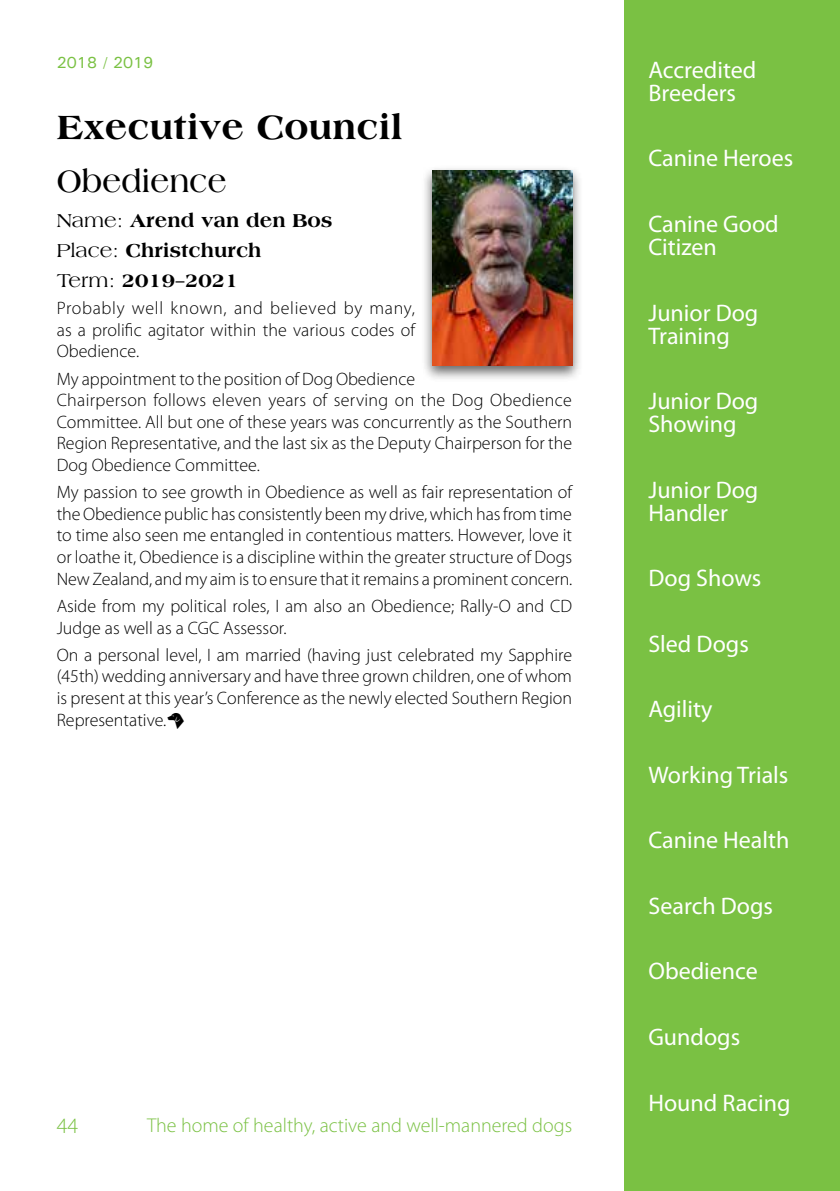
<style>
.page{position:relative;width:840px;height:1191px;background:#fff}
.page>*{position:absolute;margin:0;border:0;box-sizing:border-box;transform-origin:0 0}
.t1{font:800 36px "Americana";color:#000}
.t2{font:700 33px "Americana";letter-spacing:.01em;color:#000;scale:.91 1}
.t3{font:24px/23px "Myriad Pro";color:#fff}
.t4{font:300 22px "Myriad Pro";color:#7ac143}
.t5{font:800 20px/29.6px "Americana";color:#000}
.t6{font:300 20px "Myriad Pro";color:#7ac143}
.t7{font:300 18px/21.6px "Myriad Pro";color:#000;text-align:justify}
.t8{font:16px "Utah";color:#7ac143}
.s1{font-weight:400}
.s2{font-family:"Myriad Pro";font-weight:400}
.s3{font-family:"Signs Normal";font-weight:400}
</style>
<div class="page">
<div style="left:624px;top:0;width:215px;height:1191px;background:#7ac143"></div>
<div style="left:421px;top:165px;width:162px;height:217px;background:#000;opacity:.6"></div>
<img style="left:432px;top:170px;width:140px;height:196px">
<p class="t8" style="left:57px;top:53px;width:98px">2018 / 2019</p>
<h3 class="t3" style="left:648px;top:58px;width:109px">Accredited<br>Breeders</h3>
<h1 class="t1" style="left:57px;top:106px;width:347px">Executive Council</h1>
<h2 class="t2" style="left:57px;top:162px;width:188px">Obedience</h2>
<p class="t5" style="left:57px;top:206px;width:277px"><span class="s1">Name:</span> Arend van den Bos<br><span class="s1">Place:</span> Christchurch<br><span class="s1">Term:</span> 2019<span class="s2">–</span>2021</p>
<p class="t7" style="left:57px;top:297px;width:359px">Probably well known, and believed by many, as a prolific agitator within the various codes of Obedience.</p>
<p class="t7" style="left:57px;top:367px;width:516px;text-align:left">My appointment to the position of Dog Obedience<br>Chairperson follows eleven years of serving on the Dog Obedience Committee. All but one of these years was concurrently as the Southern Region Representative, and the last six as the Deputy Chairperson for the Dog Obedience Committee.</p>
<p class="t7" style="left:57px;top:481px;width:516px">My passion to see growth in Obedience as well as fair representation of the Obedience public has consistently been my drive, which has from time to time also seen me entangled in contentious matters. However, love it or loathe it, Obedience is a discipline within the greater structure of Dogs New Zealand, and my aim is to ensure that it remains a prominent concern.</p>
<p class="t7" style="left:57px;top:595px;width:516px">Aside from my political roles, I am also an Obedience; Rally-O and CD<br>Judge as well as a CGC Assessor.</p>
<p class="t7" style="left:57px;top:644px;width:516px">On a personal level, I am married (having just celebrated my Sapphire (45th) wedding anniversary and have three grown children, one of whom is present at this year’s Conference as the newly elected Southern Region Representative.<span class="s3">j</span></p>
<p class="t4" style="left:57px;top:1112px;width:23px">44</p>
<p class="t6" style="left:147px;top:1113px;width:426px">The home of healthy, active and well-mannered dogs</p>
<h3 class="t3" style="left:648px;top:146px;width:146px">Canine Heroes</h3>
<h3 class="t3" style="left:648px;top:212px;width:132px">Canine Good<br>Citizen</h3>
<h3 class="t3" style="left:648px;top:301px;width:111px">Junior Dog<br>Training</h3>
<h3 class="t3" style="left:648px;top:389px;width:111px">Junior Dog<br>Showing</h3>
<h3 class="t3" style="left:648px;top:478px;width:111px">Junior Dog<br>Handler</h3>
<h3 class="t3" style="left:648px;top:566px;width:114px">Dog Shows</h3>
<h3 class="t3" style="left:648px;top:632px;width:102px">Sled Dogs</h3>
<h3 class="t3" style="left:648px;top:697px;width:66px">Agility</h3>
<h3 class="t3" style="left:648px;top:763px;width:141px">Working Trials</h3>
<h3 class="t3" style="left:648px;top:828px;width:142px">Canine Health</h3>
<h3 class="t3" style="left:648px;top:894px;width:126px">Search Dogs</h3>
<h3 class="t3" style="left:648px;top:959px;width:111px">Obedience</h3>
<h3 class="t3" style="left:648px;top:1025px;width:93px">Gundogs</h3>
<h3 class="t3" style="left:648px;top:1090px;width:143px">Hound Racing</h3>
</div>
